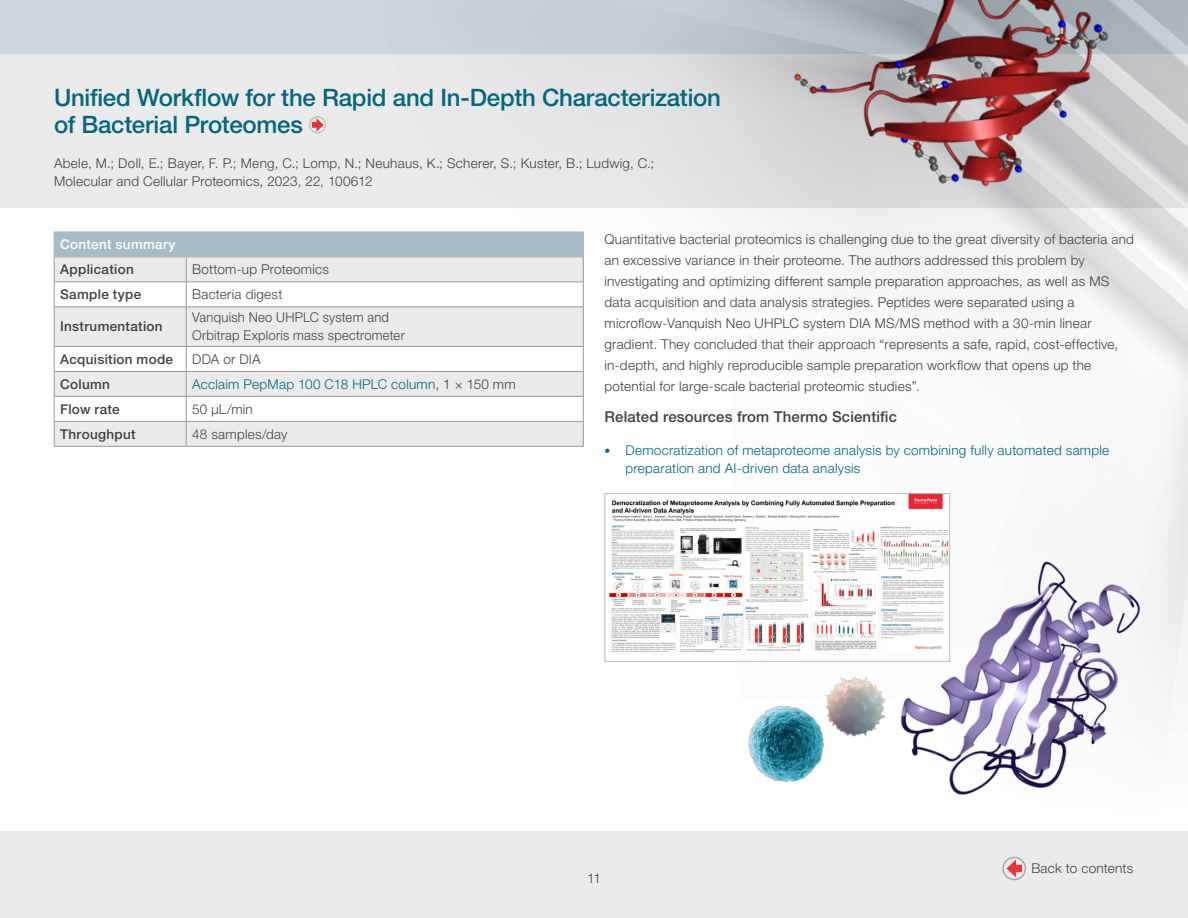
<style>
.page{position:relative;width:1188px;height:918px;background:#fff}
.page>*{position:absolute;margin:0;border:0;box-sizing:border-box;transform-origin:0 0}
.t1{font:500 24px/27px "Helvetica Neue LTW1 G";letter-spacing:-.01em;color:#006880}
.t2{font:500 15px "Helvetica Neue LTW1 G";letter-spacing:.01em;color:#414042}
.t3{font:300 13.5px/21px "Helvetica Neue LTW1 G";letter-spacing:.02em;color:#414042}
.t4{font:300 13.5px/18px "Helvetica Neue LTW1 G";letter-spacing:.02em;color:#006880}
.t5{font:500 13.5px "Helvetica Neue LTW1 G";letter-spacing:.025em;color:#414042}
.t6{font:300 13.5px/18px "Helvetica Neue LTW1 G";letter-spacing:.02em;color:#414042;scale:.96 1}
.t7{font:500 13.5px "Helvetica Neue LTW1 G";letter-spacing:.025em;color:#fff}
.s1{color:#414042}
.s2{font-size:12px}
</style>
<div class="page">
<div style="left:0;top:0;width:1188px;height:54px;background:#cdd7de"></div>
<div style="left:0;top:831px;width:1188px;height:87px;background:#ebebec"></div>
<div style="left:1002px;top:857px;width:24px;height:23px;border:2px solid #a7a9ac;border-radius:50%"></div>
<div style="left:1013px;top:865px;width:9px;height:7px;background:#ee3134"></div>
<svg style="left:1006px;top:860px;width:10px;height:17px"></svg>
<div style="left:0;top:54px;width:1188px;height:154px;background:#ebebec"></div>
<div style="left:309px;top:116px;width:17px;height:17px;border:1px solid #b8babc;border-radius:50%"></div>
<div style="left:312px;top:122px;width:7px;height:6px;background:#ee3134"></div>
<svg style="left:316px;top:118px;width:8px;height:14px"></svg>
<div style="left:54px;top:232px;width:529px;height:25px;background:#a5bbc7"></div>
<div style="left:55px;top:258px;width:528px;height:188px;background:#ebebec"></div>
<svg style="left:55px;top:283px;width:528px;height:138px"></svg>
<hr style="left:54px;top:282px;width:132px;height:1px;background:#97999c">
<hr style="left:186px;top:282px;width:398px;height:1px;background:#97999c">
<svg style="left:186px;top:258px;width:1px;height:49px"></svg>
<hr style="left:54px;top:307px;width:132px;height:1px;background:#97999c">
<hr style="left:54px;top:307px;width:1px;height:39px;background:#97999c">
<hr style="left:186px;top:307px;width:398px;height:1px;background:#97999c">
<hr style="left:186px;top:307px;width:1px;height:39px;background:#97999c">
<hr style="left:583px;top:307px;width:1px;height:39px;background:#97999c">
<hr style="left:54px;top:346px;width:132px;height:1px;background:#97999c">
<hr style="left:186px;top:346px;width:398px;height:1px;background:#97999c">
<hr style="left:54px;top:371px;width:132px;height:1px;background:#97999c">
<hr style="left:186px;top:371px;width:398px;height:1px;background:#97999c">
<hr style="left:54px;top:396px;width:132px;height:1px;background:#97999c">
<hr style="left:186px;top:396px;width:398px;height:1px;background:#97999c">
<hr style="left:54px;top:421px;width:132px;height:1px;background:#97999c">
<svg style="left:54px;top:347px;width:1px;height:99px"></svg>
<hr style="left:186px;top:421px;width:398px;height:1px;background:#97999c">
<svg style="left:186px;top:347px;width:1px;height:99px"></svg>
<svg style="left:583px;top:347px;width:1px;height:99px"></svg>
<hr style="left:54px;top:446px;width:132px;height:1px;background:#97999c">
<hr style="left:186px;top:446px;width:398px;height:1px;background:#97999c">
<svg style="left:54px;top:258px;width:1px;height:49px"></svg>
<svg style="left:583px;top:232px;width:1px;height:75px"></svg>
<hr style="left:54px;top:257px;width:132px;height:1px;background:#a5bbc7">
<hr style="left:186px;top:257px;width:398px;height:1px;background:#a5bbc7">
<img style="left:911px;top:558px;width:249px;height:238px">
<img style="left:748px;top:723px;width:6px;height:40px">
<img style="left:754px;top:675px;width:157px;height:108px">
<img style="left:607px;top:495px;width:341px;height:165px">
<div style="left:604px;top:493px;width:346px;height:169px;border:1px solid #b8babc"></div>
<img style="left:751px;top:0;width:427px;height:280px">
<h1 class="t1" style="left:54px;top:84px;width:668px">Unified Workflow for the Rapid and In-Depth Characterization of Bacterial Proteomes</h1>
<p class="t3" style="left:54px;top:154px;width:602px;line-height:18px">Abele, M.; Doll, E.; Bayer, F. P.; Meng, C.; Lomp, N.; Neuhaus, K.; Scherer, S.; Kuster, B.; Ludwig, C.;<br>Molecular and Cellular Proteomics, 2023, 22, 100612</p>
<p class="t7" style="left:60px;top:236px;width:117px">Content summary</p>
<p class="t5" style="left:60px;top:261px;width:75px">Application</p>
<p class="t3" style="left:192px;top:259px;width:138px">Bottom-up Proteomics</p>
<p class="t5" style="left:60px;top:286px;width:83px">Sample type</p>
<p class="t3" style="left:192px;top:284px;width:92px">Bacteria digest</p>
<p class="t5" style="left:60px;top:319px;width:104px">Instrumentation</p>
<p class="t6" style="left:192px;top:309px;width:223px">Vanquish Neo UHPLC system and<br>Orbitrap Exploris mass spectrometer</p>
<p class="t5" style="left:60px;top:351px;width:114px">Acquisition mode</p>
<p class="t3" style="left:192px;top:348px;width:70px">DDA or DIA</p>
<p class="t5" style="left:60px;top:376px;width:51px">Column</p>
<p class="t4" style="left:192px;top:375px;width:325px">Acclaim PepMap 100 C18 HPLC column<span class="s1">, 1 × 150 mm</span></p>
<p class="t5" style="left:60px;top:401px;width:61px">Flow rate</p>
<p class="t3" style="left:192px;top:398px;width:62px">50 μL/min</p>
<p class="t5" style="left:60px;top:426px;width:77px">Throughput</p>
<p class="t3" style="left:192px;top:423px;width:97px">48 samples/day</p>
<p class="t3" style="left:604px;top:228px;width:531px">Quantitative bacterial proteomics is challenging due to the great diversity of bacteria and an excessive variance in their proteome. The authors addressed this problem by investigating and optimizing different sample preparation approaches, as well as MS data acquisition and data analysis strategies. Peptides were separated using a microflow-Vanquish Neo UHPLC system DIA MS/MS method with a 30-min linear gradient. They concluded that their approach “represents a safe, rapid, cost-effective, in-depth, and highly reproducible sample preparation workflow that opens up the potential for large-scale bacterial proteomic studies”.</p>
<p class="t2" style="left:604px;top:408px;width:294px">Related resources from Thermo Scientific</p>
<p class="t4" style="left:626px;top:441px;width:485px;text-indent:-21px"><span class="s2">•</span> Democratization of metaproteome analysis by combining fully automated sample preparation and AI-driven data analysis</p>
<p class="t3" style="left:587px;top:868px;width:15px">11</p>
<p class="t3" style="left:1031px;top:857px;width:103px">Back to contents</p>
</div>
